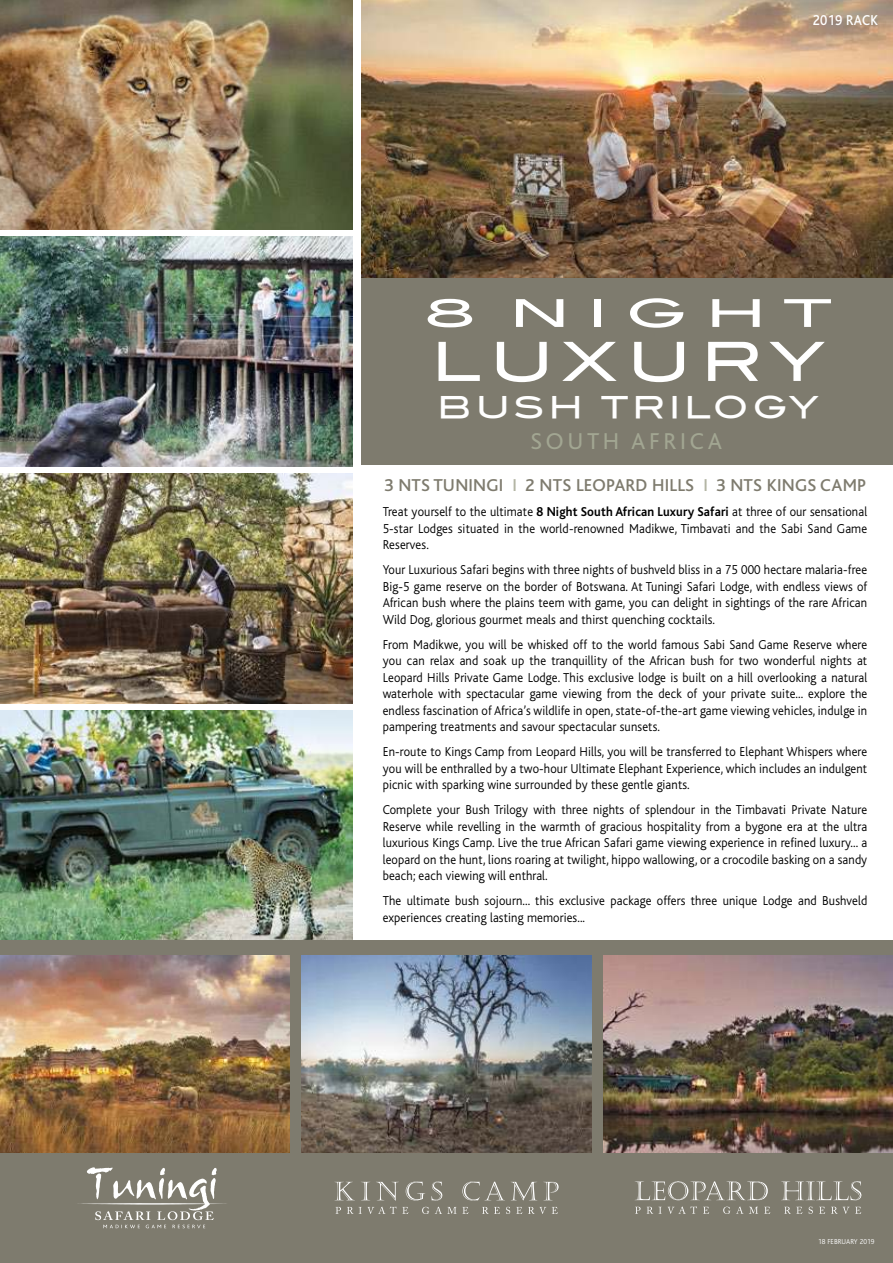
<style>
.page{position:relative;width:893px;height:1263px;background:#fff}
.page>*{position:absolute;margin:0;border:0;box-sizing:border-box;transform-origin:0 0}
.t1{font:54px "Blair Md ITCTT Medium";letter-spacing:.145em;color:#fff;scale:1.12 1}
.t2{font:38.4px "Blair Md ITCTT Medium";letter-spacing:.295em;color:#fff;scale:1.5 1}
.t3{font:30px "Blair Md ITCTT Medium";letter-spacing:.12em;color:#fff;scale:1.09 1}
.t4{font:24px "Bliss";letter-spacing:.15em;color:#a2a692}
.t5{font:500 18px "Bliss";letter-spacing:.01em;color:#7e7b6e}
.t6{font:500 15px "Bliss";letter-spacing:.02em;color:#fff;scale:.9 1}
.t7{font:300 13.5px/16.5px "Bliss";letter-spacing:.01em;color:#000;text-align:justify;scale:.93 1}
.t8{font:300 7.5px "Bliss";letter-spacing:.01em;color:#fff;scale:.95 1}
.s1{color:#b3b5a4}
.s2{font-weight:700}
</style>
<div class="page">
<img style="left:0;top:711px;width:353px;height:229px">
<img style="left:361px;top:0;width:532px;height:278px">
<div style="left:361px;top:278px;width:532px;height:187px;background:#7e7b6e"></div>
<div style="left:0;top:940px;width:893px;height:323px;background:#7e7b6e"></div>
<img style="left:0;top:955px;width:290px;height:197px">
<img style="left:301px;top:955px;width:290px;height:197px">
<img style="left:603px;top:955px;width:290px;height:197px">
<svg style="left:334px;top:1181px;width:225px;height:33px"></svg>
<svg style="left:635px;top:1181px;width:226px;height:19px"></svg>
<svg style="left:635px;top:1206px;width:226px;height:8px"></svg>
<img style="left:0;top:0;width:353px;height:229px">
<img style="left:0;top:237px;width:353px;height:229px">
<img style="left:0;top:474px;width:353px;height:229px">
<svg style="left:78px;top:1167px;width:148px;height:61px"></svg>
<p class="t6" style="left:813px;top:11px;width:74px">2019 RACK</p>
<h2 class="t2" style="left:424px;top:291px;width:273px">8 NIGHT</h2>
<h1 class="t1" style="left:431px;top:331px;width:353px">LUXURY</h1>
<h3 class="t3" style="left:437px;top:391px;width:352px">BUSH TRILOGY</h3>
<h3 class="t4" style="left:530px;top:430px;width:193px">SOUTH AFRICA</h3>
<h3 class="t5" style="left:384px;top:474px;width:483px">3 NTS TUNINGI <span class="s1">I</span> 2 NTS LEOPARD HILLS <span class="s1">I</span> 3 NTS KINGS CAMP</h3>
<p class="t7" style="left:383px;top:504px;width:522px">Treat yourself to the ultimate <span class="s2">8 Night South African Luxury Safari</span> at three of our sensational 5-star Lodges situated in the world-renowned Madikwe, Timbavati and the Sabi Sand Game Reserves.</p>
<p class="t7" style="left:383px;top:562px;width:522px">Your Luxurious Safari begins with three nights of bushveld bliss in a 75 000 hectare malaria-free Big-5 game reserve on the border of Botswana. At Tuningi Safari Lodge, with endless views of African bush where the plains teem with game, you can delight in sightings of the rare African Wild Dog, glorious gourmet meals and thirst quenching cocktails.</p>
<p class="t7" style="left:383px;top:637px;width:522px">From Madikwe, you will be whisked off to the world famous Sabi Sand Game Reserve where you can relax and soak up the tranquillity of the African bush for two wonderful nights at Leopard Hills Private Game Lodge. This exclusive lodge is built on a hill overlooking a natural waterhole with spectacular game viewing from the deck of your private suite... explore the endless fascination of Africa’s wildlife in open, state-of-the-art game viewing vehicles, indulge in pampering treatments and savour spectacular sunsets.</p>
<p class="t7" style="left:383px;top:744px;width:522px">En-route to Kings Camp from Leopard Hills, you will be transferred to Elephant Whispers where you will be enthralled by a two-hour Ultimate Elephant Experience, which includes an indulgent picnic with sparking wine surrounded by these gentle giants.</p>
<p class="t7" style="left:383px;top:802px;width:522px">Complete your Bush Trilogy with three nights of splendour in the Timbavati Private Nature Reserve while revelling in the warmth of gracious hospitality from a bygone era at the ultra luxurious Kings Camp. Live the true African Safari game viewing experience in refined luxury... a leopard on the hunt, lions roaring at twilight, hippo wallowing, or a crocodile basking on a sandy beach; each viewing will enthral.</p>
<p class="t7" style="left:383px;top:893px;width:522px">The ultimate bush sojourn... this exclusive package offers three unique Lodge and Bushveld experiences creating lasting memories...</p>
<p class="t8" style="left:818px;top:1238px;width:61px">18 FEBRUARY 2019</p>
</div>
